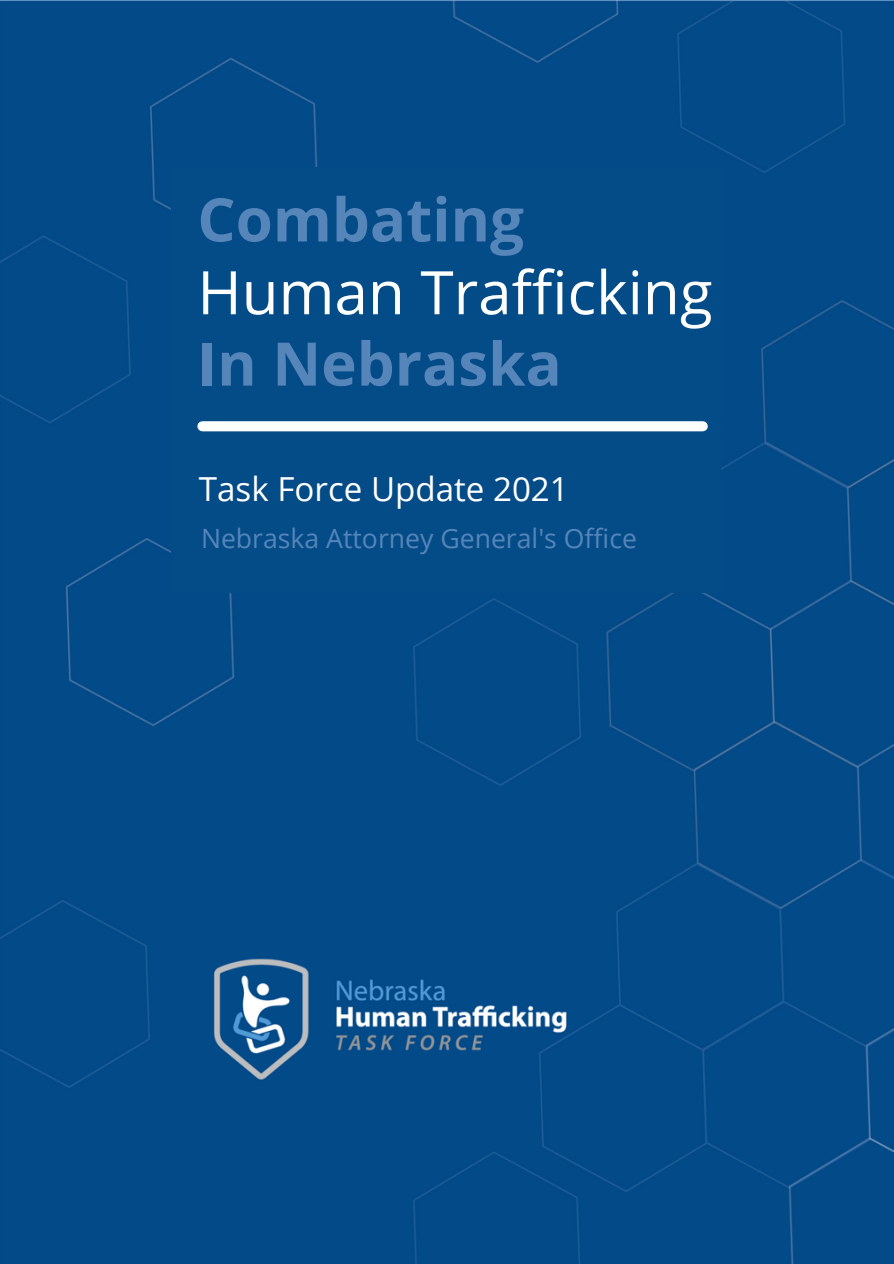
<style>
.page{position:relative;width:894px;height:1264px;background:#fff}
.page>*{position:absolute;margin:0;border:0;box-sizing:border-box;transform-origin:0 0}
.t1{font:700 60px "Open Sans";color:#5685b9}
.t2{font:60px "Open Sans";color:#fff}
.t3{font:33.15px "Open Sans";color:#fff}
.t4{font:26.55px "Open Sans";color:#5685b9}
</style>
<div class="page">
<div style="left:0;top:0;width:893px;height:1263px;background:#024b88"></div>
<div style="left:171px;top:167px;width:549px;height:426px;background:#044c88"></div>
<div style="left:202px;top:421px;width:500px;height:10px;background:#fff"></div>
<p class="t1" style="left:197px;top:177px;width:328px">Combating</p>
<p class="t2" style="left:197px;top:250px;width:516px">Human Trafficking</p>
<p class="t1" style="left:197px;top:321px;width:366px">In Nebraska</p>
<p class="t3" style="left:199px;top:466px;width:371px">Task Force Update 2021</p>
<p class="t4" style="left:201px;top:519px;width:437px">Nebraska Attorney General's Office</p>
</div>
